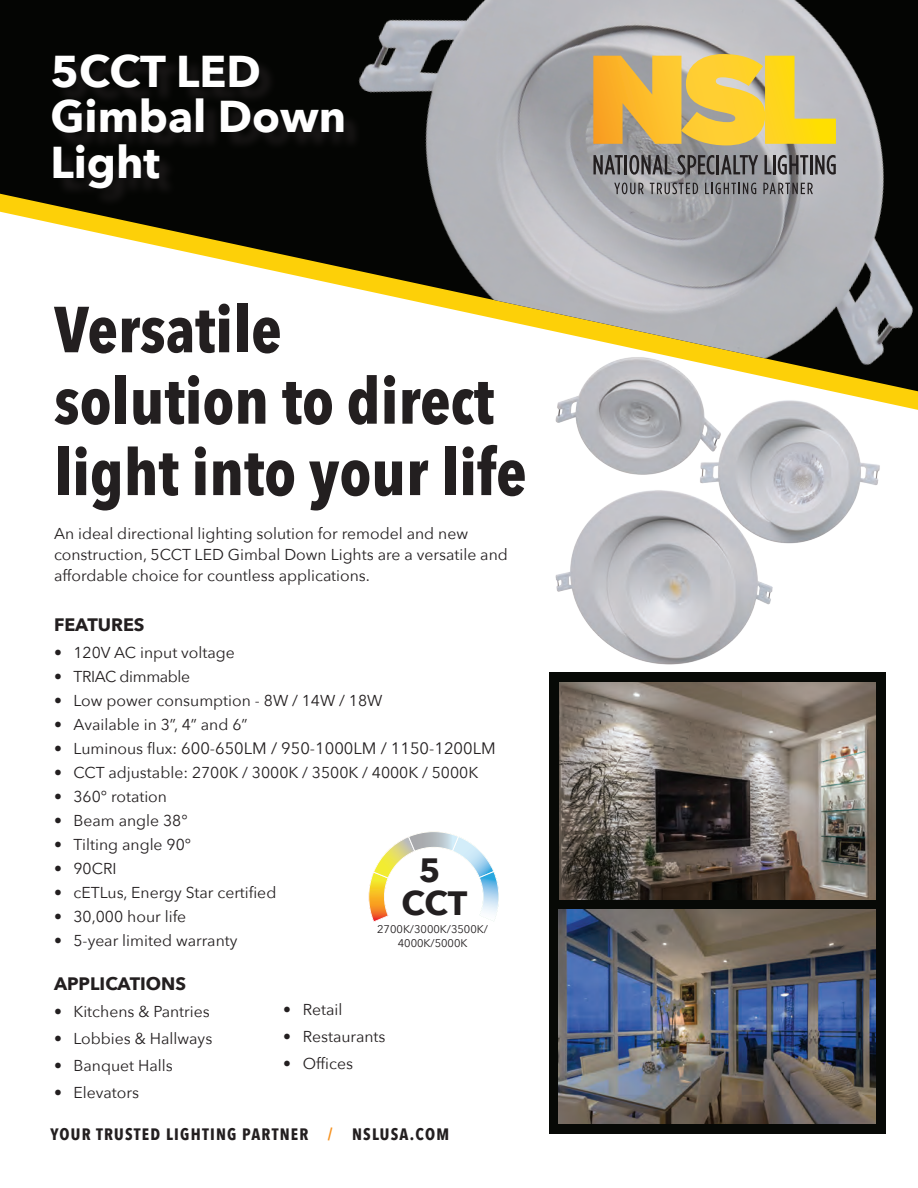
<style>
.page{position:relative;width:918px;height:1188px;background:#fff}
.page>*{position:absolute;margin:0;border:0;box-sizing:border-box;transform-origin:0 0}
.t1{font:700 64.35px/71.4px "Avenir Next Condensed";color:#231f20}
.t2{font:700 44.4px/45.8px "Avenir Next";color:#fff}
.t3{font:700 33.6px/33.2px "Avenir Next";color:#231f20;text-align:center}
.t4{font:700 18px "Avenir Next";color:#231f20}
.t5{font:16.5px "Avenir Next";color:#231f20}
.t6{font:700 16.5px "Avenir Next Condensed";letter-spacing:.075em;color:#231f20}
.t7{font:15.75px/21px "Avenir Next";color:#231f20}
.t8{font:15.75px "Avenir Next";letter-spacing:-.025em;color:#231f20}
.t9{font:11.1px/13.4px "Avenir Next";color:#231f20;text-align:center}
.s1{font-size:15.75px}
.s2{color:#f6911e}
</style>
<div class="page">
<svg style="left:0;top:0;width:253px;height:267px;fill:#040503"></svg>
<img style="left:253px;top:0;width:665px;height:391px">
<div style="left:55px;top:57px;width:307px;height:151px;background:#231f20;opacity:.75"></div>
<svg style="left:593px;top:155px;width:79px;height:20px;background:#686769"></svg>
<svg style="left:678px;top:155px;width:80px;height:20px;background:#676669"></svg>
<svg style="left:765px;top:155px;width:71px;height:20px"></svg>
<svg style="left:593px;top:54px;width:243px;height:91px;background:#e5c051"></svg>
<svg style="left:614px;top:183px;width:30px;height:11px"></svg>
<svg style="left:650px;top:183px;width:48px;height:11px"></svg>
<svg style="left:705px;top:183px;width:51px;height:11px"></svg>
<svg style="left:763px;top:183px;width:50px;height:11px"></svg>
<div style="left:549px;top:672px;width:337px;height:462px;background:#070906"></div>
<img style="left:559px;top:910px;width:317px;height:214px">
<img style="left:559px;top:683px;width:316px;height:216px">
<img style="left:543px;top:329px;width:197px;height:142px">
<img style="left:687px;top:375px;width:213px;height:169px">
<img style="left:555px;top:471px;width:237px;height:194px">
<svg style="left:368px;top:831px;width:131px;height:91px"></svg>
<h2 class="t2" style="left:50px;top:48px;width:297px">5CCT LED<br>Gimbal Down<br>Light</h2>
<h1 class="t1" style="left:54px;top:294px;width:474px">Versatile<br>solution to direct light into your life</h1>
<p class="t7" style="left:54px;top:522px;width:455px">An ideal directional lighting solution for remodel and new construction, 5CCT LED Gimbal Down Lights are a versatile and affordable choice for countless applications.</p>
<p class="t4" style="left:54px;top:609px;width:92px">FEATURES</p>
<p class="t7" style="left:54px;top:641px;width:182px">• 120V AC input voltage</p>
<p class="t8" style="left:54px;top:663px;width:138px">• TRIAC dimmable</p>
<p class="t7" style="left:54px;top:689px;width:330px">• Low power consumption - 8W / 14W / 18W</p>
<p class="t7" style="left:54px;top:713px;width:195px">• Available in 3”, 4” and 6”</p>
<p class="t5" style="left:54px;top:734px;width:443px"><span class="s1">• Luminous flux:</span> 600-650LM / 950-1000LM / 1150-1200LM</p>
<p class="t7" style="left:54px;top:761px;width:426px">• CCT adjustable: 2700K / 3000K / 3500K / 4000K / 5000K</p>
<p class="t7" style="left:54px;top:785px;width:115px">• 360° rotation</p>
<p class="t7" style="left:54px;top:809px;width:135px">• Beam angle 38°</p>
<p class="t7" style="left:54px;top:833px;width:139px">• Tilting angle 90°</p>
<p class="t7" style="left:54px;top:857px;width:64px">• 90CRI</p>
<p class="t7" style="left:54px;top:881px;width:224px">• cETLus, Energy Star certified</p>
<p class="t7" style="left:54px;top:905px;width:134px">• 30,000 hour life</p>
<p class="t7" style="left:54px;top:929px;width:185px">• 5-year limited warranty</p>
<p class="t4" style="left:54px;top:968px;width:134px">APPLICATIONS</p>
<p class="t7" style="left:54px;top:1001px;width:157px">• Kitchens &amp; Pantries</p>
<p class="t7" style="left:54px;top:1028px;width:160px">• Lobbies &amp; Hallways</p>
<p class="t7" style="left:54px;top:1055px;width:120px">• Banquet Halls</p>
<p class="t7" style="left:54px;top:1082px;width:87px">• Elevators</p>
<h3 class="t3" style="left:402px;top:853px;width:67px">5<br>CCT</h3>
<p class="t9" style="left:377px;top:922px;width:112px">2700K/3000K/3500K/<br>4000K/5000K</p>
<p class="t7" style="left:283px;top:998px;width:61px">• Retail</p>
<p class="t7" style="left:283px;top:1025px;width:104px">• Restaurants</p>
<p class="t7" style="left:283px;top:1052px;width:71px">• Offices</p>
<p class="t6" style="left:50px;top:1124px;width:400px">YOUR TRUSTED LIGHTING PARTNER <span class="s2">/</span> NSLUSA.COM</p>
</div>
